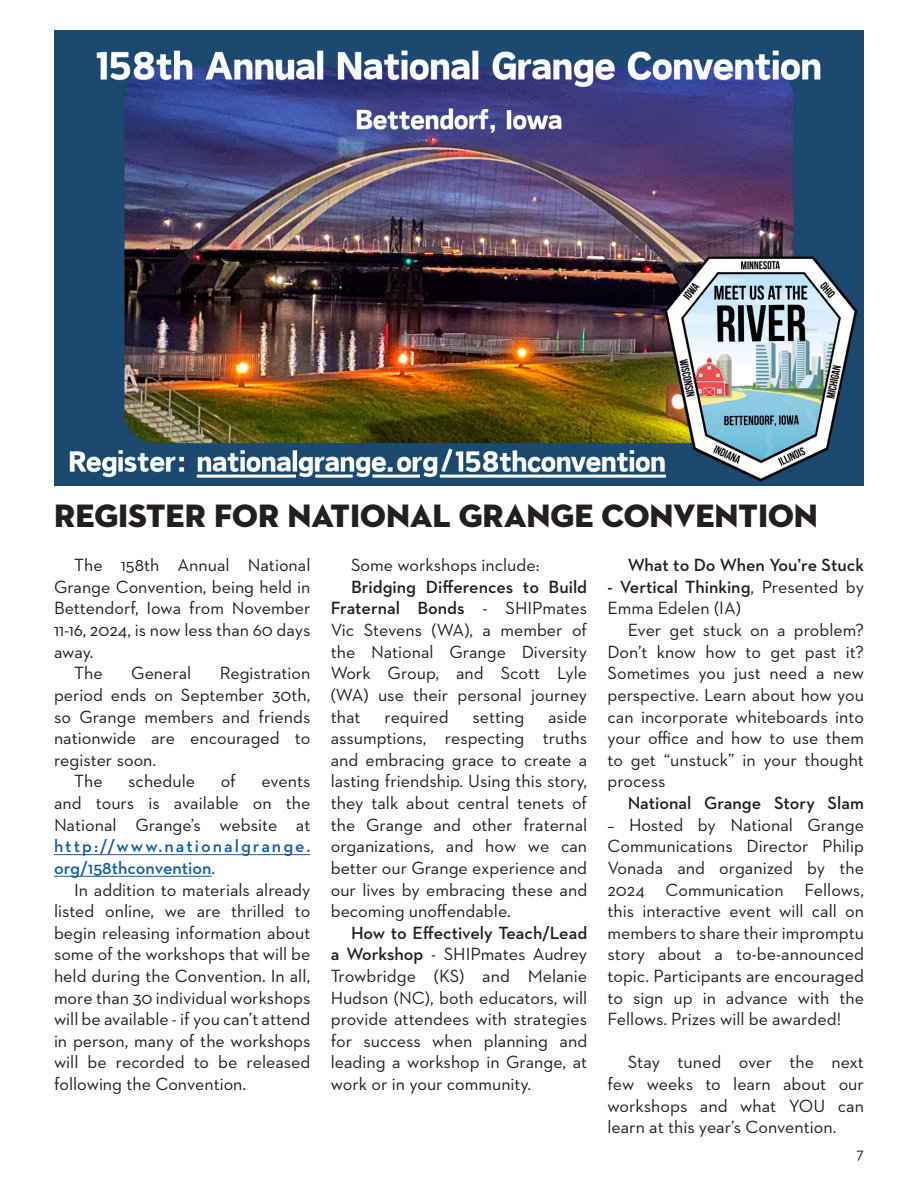
<style>
.page{position:relative;width:918px;height:1188px;background:#fff}
.page>*{position:absolute;margin:0;border:0;box-sizing:border-box;transform-origin:0 0}
.t1{font:33px "Neutraface 2 Display Titling";color:#231f20}
.Grange_Today{font:18px/21.6px "Neutraface 2 Text";color:#231f20;text-align:justify}
.Grange_Today-2{font:600 18px "Neutraface 2 Text";color:#231f20}
.t2{font:16.5px "Neutraface 2 Text";color:#231f20}
.s1{font-weight:600}
.s2{font-weight:600;color:#175d9e}
</style>
<div class="page">
<img style="left:54px;top:30px;width:810px;height:456px">
<hr style="left:54px;top:854px;width:256px;height:1px;background:#175d9e">
<hr style="left:54px;top:876px;width:158px;height:1px;background:#175d9e">
<p class="t1" style="left:54px;top:496px;width:765px">REGISTER FOR NATIONAL GRANGE CONVENTION</p>
<p class="Grange_Today" style="left:54px;top:554px;width:258px;text-indent:20px">The 158th Annual National Grange Convention, being held in Bettendorf, Iowa from November 11-16, 2024, is now less than 60 days away.</p>
<p class="Grange_Today" style="left:74px;top:662px;width:30px">The</p>
<p class="Grange_Today" style="left:131px;top:662px;width:61px">General</p>
<p class="Grange_Today" style="left:351px;top:554px;width:190px">Some workshops include:</p>
<p class="Grange_Today" style="left:331px;top:576px;width:258px;text-indent:20px"><span class="s1">Bridging Differences to Build Fraternal Bonds</span> - SHIPmates Vic Stevens (WA), a member of the National Grange Diversity Work Group, and Scott Lyle (WA) use their personal journey that</p>
<p class="Grange_Today-2" style="left:628px;top:554px;width:238px">What to Do When You’re Stuck</p>
<p class="Grange_Today" style="left:608px;top:576px;width:258px"><span class="s1">- Vertical Thinking</span>, Presented by<br>Emma Edelen (IA)</p>
<p class="Grange_Today" style="left:608px;top:619px;width:258px;text-indent:20px">Ever get stuck on a problem?<br>Don’t know how to get past it?<br>Sometimes you just need a new perspective. Learn about how you can incorporate whiteboards into your office and how to use them to get “unstuck” in your thought process</p>
<p class="Grange_Today-2" style="left:628px;top:792px;width:238px">National Grange Story Slam</p>
<p class="Grange_Today" style="left:608px;top:813px;width:258px">– Hosted by National Grange Communications Director Philip Vonada and organized by the 2024 Communication Fellows, this interactive event will call on members to share their impromptu story about a to-be-announced topic. Participants are encouraged to sign up in advance with the Fellows. Prizes will be awarded!</p>
<p class="Grange_Today" style="left:608px;top:1051px;width:258px;text-indent:20px">Stay tuned over the next few weeks to learn about our workshops and what YOU can learn at this year’s Convention.</p>
<p class="Grange_Today" style="left:54px;top:662px;width:258px;text-indent:166px">Registration period ends on September 30th, so Grange members and friends nationwide are encouraged to register soon.</p>
<p class="Grange_Today" style="left:74px;top:770px;width:30px">The</p>
<p class="Grange_Today" style="left:128px;top:770px;width:68px">schedule</p>
<p class="Grange_Today" style="left:221px;top:770px;width:17px">of</p>
<p class="Grange_Today" style="left:331px;top:705px;width:258px;text-indent:217px">aside assumptions, respecting truths and embracing grace to create a lasting friendship. Using this story, they talk about central tenets of the Grange and other fraternal organizations, and how we can better our Grange experience and our lives by embracing these and becoming unoffendable.</p>
<p class="Grange_Today" style="left:331px;top:922px;width:258px;text-indent:20px"><span class="s1">How to Effectively Teach/Lead a Workshop</span> - SHIPmates Audrey Trowbridge (KS) and Melanie Hudson (NC), both educators, will provide attendees with strategies for success when planning and leading a workshop in Grange, at work or in your community.</p>
<p class="Grange_Today" style="left:384px;top:705px;width:66px">required</p>
<p class="Grange_Today" style="left:472px;top:705px;width:53px">setting</p>
<p class="Grange_Today" style="left:54px;top:770px;width:258px;text-indent:207px">events and tours is available on the National Grange’s website at <span class="s2">http://www.nationalgrange. org/158thconvention</span>.</p>
<p class="Grange_Today" style="left:54px;top:878px;width:258px;text-indent:20px">In addition to materials already listed online, we are thrilled to begin releasing information about some of the workshops that will be held during the Convention. In all, more than 30 individual workshops will be available - if you can’t attend in person, many of the workshops will be recorded to be released following the Convention.</p>
<p class="t2" style="left:857px;top:1143px;width:9px">7</p>
</div>
